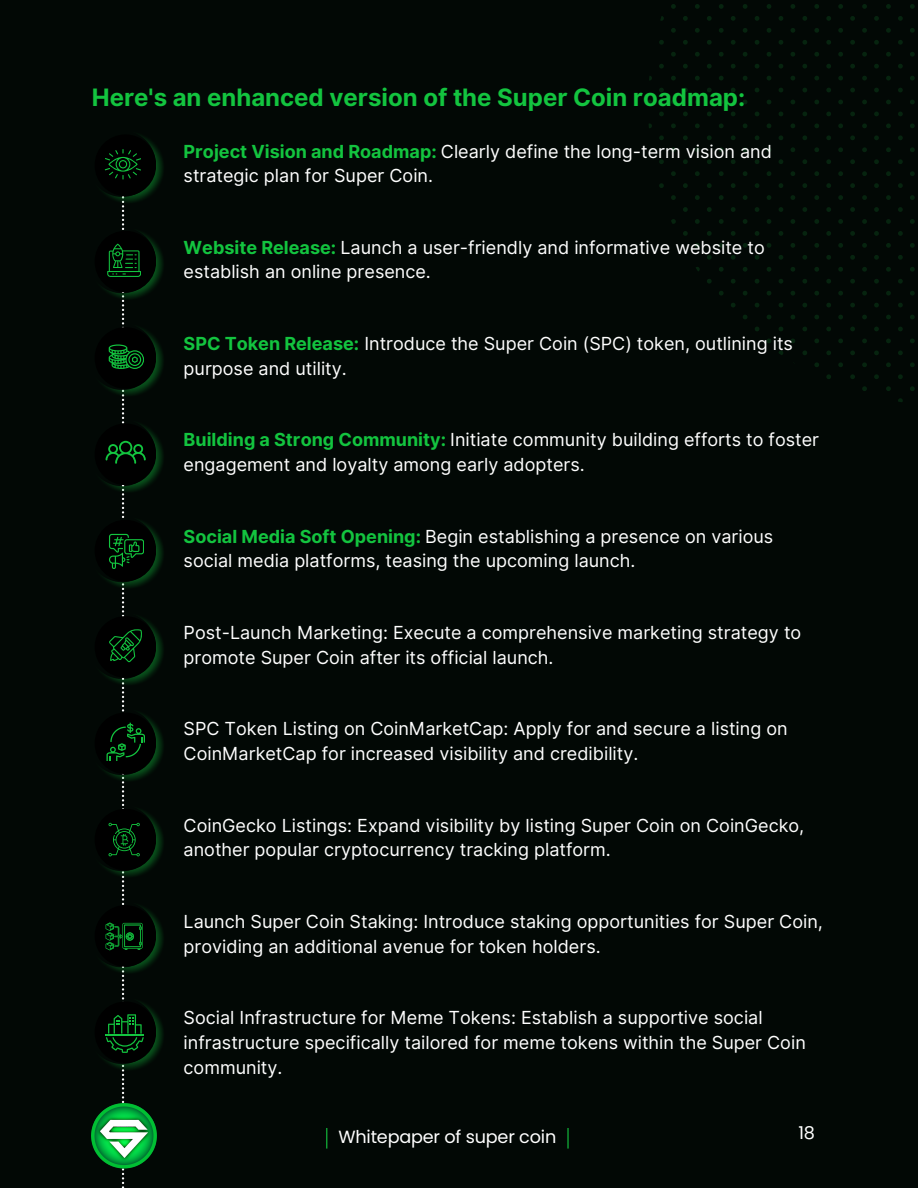
<style>
.page{position:relative;width:918px;height:1188px;background:#020805}
.page>*{position:absolute;margin:0;border:0;box-sizing:border-box;transform-origin:0 0}
.t1{font:700 24px "Inter";color:#13c43f}
.t2{font:18px/24.8px "Inter";color:#fff}
.t3{font:17.7px "Poppins";letter-spacing:-.01em;color:#fff}
.s1{font-weight:700;color:#13c43f}
</style>
<div class="page">
<svg style="left:648px;top:4px;width:267px;height:398px"></svg>
<svg style="left:103px;top:235px;width:60px;height:59px"></svg>
<div style="left:95px;top:231px;width:61px;height:61px;background:#000;border-radius:50%"></div>
<svg style="left:104px;top:331px;width:59px;height:59px"></svg>
<div style="left:95px;top:327px;width:61px;height:62px;background:#000;border-radius:50%"></div>
<svg style="left:104px;top:427px;width:59px;height:60px"></svg>
<div style="left:95px;top:423px;width:61px;height:62px;background:#000;border-radius:50%"></div>
<svg style="left:104px;top:524px;width:59px;height:59px"></svg>
<div style="left:95px;top:520px;width:61px;height:61px;background:#000;border-radius:50%"></div>
<svg style="left:104px;top:620px;width:59px;height:59px"></svg>
<div style="left:95px;top:616px;width:61px;height:62px;background:#000;border-radius:50%"></div>
<svg style="left:104px;top:716px;width:59px;height:60px"></svg>
<div style="left:95px;top:712px;width:61px;height:62px;background:#000;border-radius:50%"></div>
<svg style="left:104px;top:813px;width:59px;height:59px"></svg>
<div style="left:95px;top:809px;width:61px;height:61px;background:#000;border-radius:50%"></div>
<svg style="left:104px;top:135px;width:59px;height:62px"></svg>
<div style="left:95px;top:134px;width:61px;height:62px;background:#000;border-radius:50%"></div>
<svg style="left:326px;top:1128px;width:1px;height:21px"></svg>
<hr style="left:567px;top:1128px;width:2px;height:21px;background:#13c43f">
<img style="left:92px;top:1108px;width:65px;height:55px">
<svg style="left:103px;top:909px;width:60px;height:59px"></svg>
<div style="left:95px;top:905px;width:61px;height:62px;background:#000;border-radius:50%"></div>
<svg style="left:104px;top:1005px;width:59px;height:59px"></svg>
<div style="left:95px;top:1001px;width:61px;height:62px;background:#000;border-radius:50%"></div>
<svg style="left:105px;top:149px;width:36px;height:30px"></svg>
<svg style="left:106px;top:188px;width:40px;height:1000px"></svg>
<p class="t1" style="left:92px;top:83px;width:655px">Here's an enhanced version of the Super Coin roadmap:</p>
<p class="t2" style="left:184px;top:139px;width:590px"><span class="s1">Project Vision and Roadmap:</span> Clearly define the long-term vision and strategic plan for Super Coin.</p>
<p class="t2" style="left:184px;top:235px;width:583px"><span class="s1">Website Release:</span> Launch a user-friendly and informative website to establish an online presence.</p>
<p class="t2" style="left:184px;top:331px;width:611px"><span class="s1">SPC Token Release:</span> Introduce the Super Coin (SPC) token, outlining its purpose and utility.</p>
<p class="t2" style="left:184px;top:427px;width:637px"><span class="s1">Building a Strong Community:</span> Initiate community building efforts to foster engagement and loyalty among early adopters.</p>
<p class="t2" style="left:184px;top:524px;width:591px"><span class="s1">Social Media Soft Opening:</span> Begin establishing a presence on various social media platforms, teasing the upcoming launch.</p>
<p class="t2" style="left:184px;top:620px;width:619px">Post-Launch Marketing: Execute a comprehensive marketing strategy to promote Super Coin after its official launch.</p>
<p class="t2" style="left:184px;top:716px;width:606px">SPC Token Listing on CoinMarketCap: Apply for and secure a listing on<br>CoinMarketCap for increased visibility and credibility.</p>
<p class="t2" style="left:184px;top:813px;width:622px">CoinGecko Listings: Expand visibility by listing Super Coin on CoinGecko, another popular cryptocurrency tracking platform.</p>
<p class="t2" style="left:184px;top:909px;width:641px">Launch Super Coin Staking: Introduce staking opportunities for Super Coin, providing an additional avenue for token holders.</p>
<p class="t2" style="left:184px;top:1005px;width:624px">Social Infrastructure for Meme Tokens: Establish a supportive social infrastructure specifically tailored for meme tokens within the Super Coin community.</p>
<p class="t3" style="left:338px;top:1125px;width:219px">Whitepaper of super coin</p>
<p class="t3" style="left:798px;top:1120px;width:18px">18</p>
</div>
